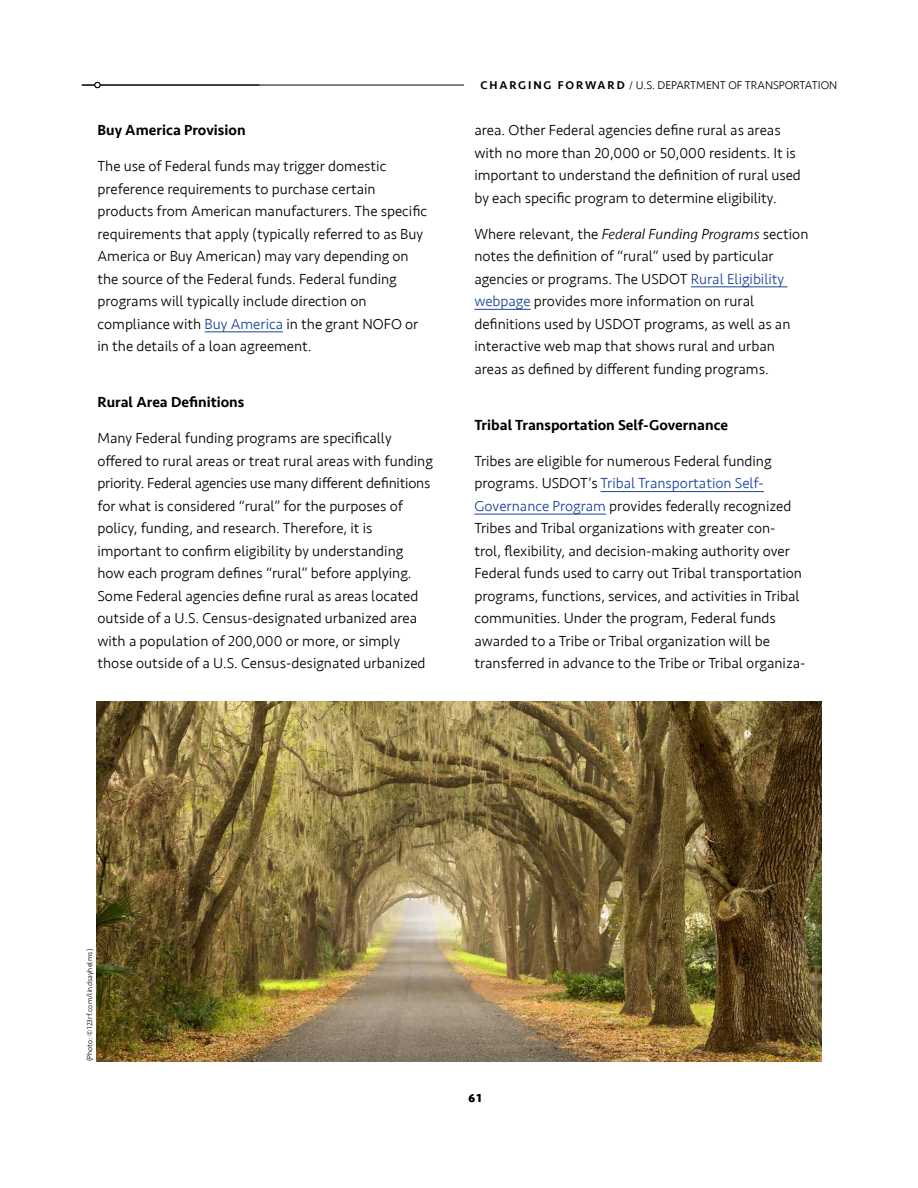
<style>
.page{position:relative;width:918px;height:1188px;background:#fff}
.page>*{position:absolute;margin:0;border:0;box-sizing:border-box;transform-origin:0 0}
.t1{font:300 15px/22.5px "Seravek";color:#000}
.t2{font:500 15px "Seravek";color:#000}
.t3{font:500 12px "Seravek";color:#000}
.t4{font:300 11.7px "Seravek";color:#000}
.t5{font:300 7.5px "Seravek";letter-spacing:.02em;color:#000}
.s1{color:#1c449c}
.s2{font-weight:500}
.s3{font-family:"Minion Pro";font-weight:400}
.s4{font-style:italic}
</style>
<div class="page">
<hr style="left:82px;top:85px;width:382px;height:1px;background:#000">
<svg style="left:94px;top:82px;width:6px;height:6px"></svg>
<hr style="left:205px;top:332px;width:78px;height:1px;background:#1c449c">
<hr style="left:691px;top:287px;width:96px;height:1px;background:#1c449c">
<hr style="left:474px;top:309px;width:57px;height:1px;background:#1c449c">
<hr style="left:601px;top:491px;width:163px;height:1px;background:#1c449c">
<hr style="left:474px;top:514px;width:132px;height:1px;background:#1c449c">
<img style="left:97px;top:701px;width:725px;height:360px">
<h4 class="t2" style="left:97px;top:121px;width:150px">Buy America Provision</h4>
<p class="t1" style="left:97px;top:155px;width:331px">The use of Federal funds may trigger domestic preference requirements to purchase certain products from American manufacturers. The specific requirements that apply (typically referred to as Buy America or Buy American) may vary depending on the source of the Federal funds. Federal funding programs will typically include direction on compliance with <span class="s1">Buy America</span> in the grant NOFO or in the details of a loan agreement.</p>
<h4 class="t2" style="left:97px;top:393px;width:148px">Rural Area Definitions</h4>
<p class="t1" style="left:97px;top:427px;width:337px">Many Federal funding programs are specifically offered to rural areas or treat rural areas with funding priority. Federal agencies use many different definitions for what is considered “rural” for the purposes of policy, funding, and research. Therefore, it is important to confirm eligibility by understanding how each program defines “rural” before applying.<br>Some Federal agencies define rural as areas located outside of a U.S. Census-designated urbanized area with a population of 200,000 or more, or simply those outside of a U.S. Census-designated urbanized</p>
<p class="t4" style="left:480px;top:78px;width:358px"><span class="s2">C H A RG I N G F O RWA R D</span> <span class="s3">/</span> U.S. DEPARTMENT OF TRANSPORTATION</p>
<p class="t1" style="left:474px;top:119px;width:328px">area. Other Federal agencies define rural as areas with no more than 20,000 or 50,000 residents. It is important to understand the definition of rural used by each specific program to determine eligibility.</p>
<p class="t1" style="left:474px;top:223px;width:336px">Where relevant, the <span class="s4">Federal Funding Programs</span> section notes the definition of “rural” used by particular agencies or programs. The USDOT <span class="s1">Rural Eligibility webpage</span> provides more information on rural definitions used by USDOT programs, as well as an interactive web map that shows rural and urban areas as defined by different funding programs.</p>
<h4 class="t2" style="left:474px;top:416px;width:255px">Tribal Transportation Self-Governance</h4>
<p class="t1" style="left:474px;top:450px;width:333px">Tribes are eligible for numerous Federal funding programs. USDOT’s <span class="s1">Tribal Transportation Self-Governance Program</span> provides federally recognized Tribes and Tribal organizations with greater con&shy;trol, flexibility, and decision-making authority over Federal funds used to carry out Tribal transportation programs, functions, services, and activities in Tribal communities. Under the program, Federal funds awarded to a Tribe or Tribal organization will be transferred in advance to the Tribe or Tribal organiza-</p>
<p class="t5" style="left:85px;top:1061px;width:114px;rotate:-90deg">(Photo: ©123rf.com/lindsayhelms)</p>
<p class="t3" style="left:469px;top:1091px;width:14px">61</p>
</div>
